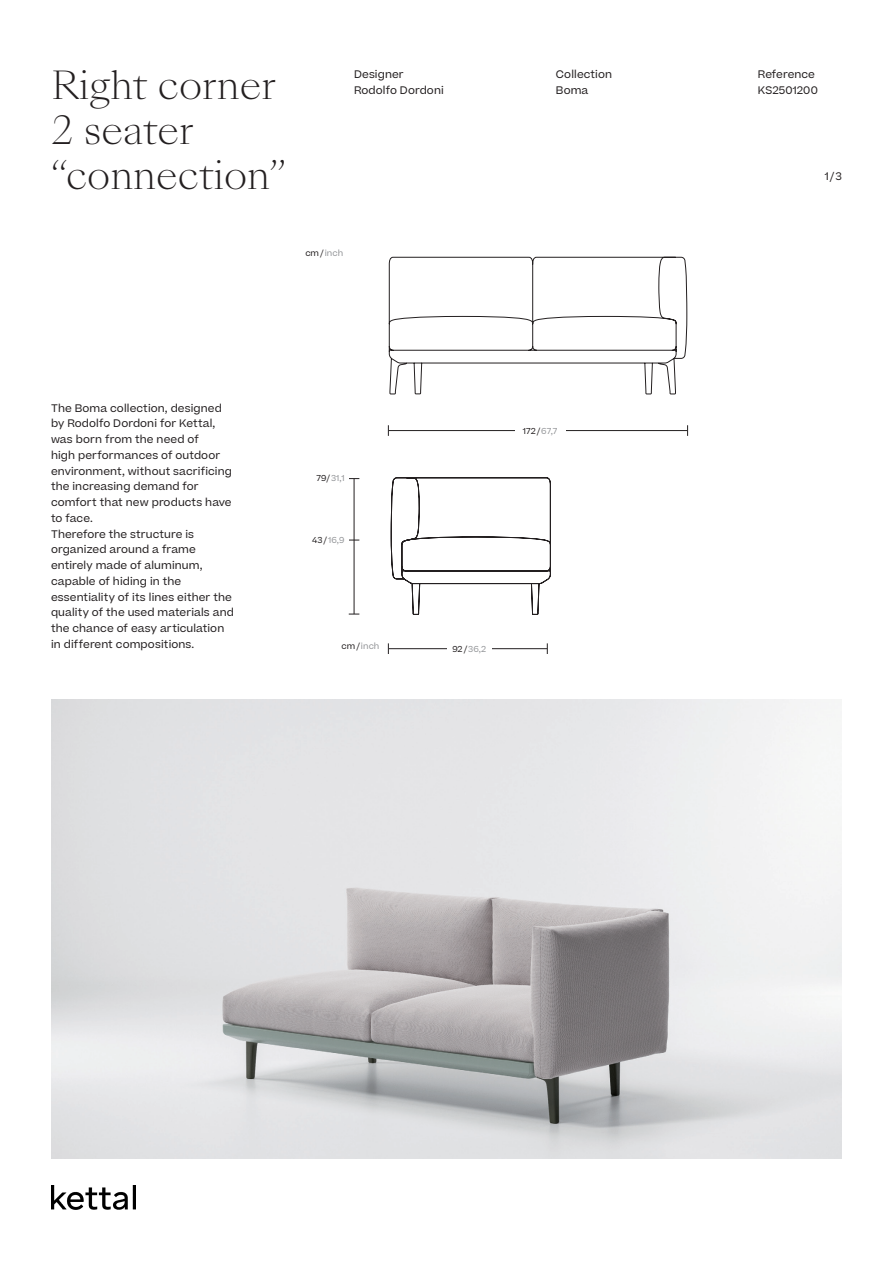
<style>
.page{position:relative;width:893px;height:1263px;background:#fff}
.page>*{position:absolute;margin:0;border:0;box-sizing:border-box;transform-origin:0 0}
.t1{font:300 37.5px "Sang Bleu Kingdom";color:#231f20}
.t2{font:10.5px/15.8px "Beatrice";letter-spacing:.01em;color:#231f20}
.Beatrice_5_5{font:8.25px "Beatrice";letter-spacing:.01em;color:#939598}
.Beatrice_5_5-2{font:8.25px "Beatrice";color:#231f20}
.s1{color:#231f20}
.s2{color:#939598}
</style>
<div class="page">
<hr style="left:389px;top:648px;width:158px;height:1px;background:#231f20">
<hr style="left:354px;top:479px;width:1px;height:135px;background:#231f20">
<div style="left:447px;top:641px;width:45px;height:15px;background:#fff"></div>
<img style="left:51px;top:1185px;width:84px;height:25px">
<img style="left:51px;top:699px;width:791px;height:460px">
<svg style="left:389px;top:257px;width:298px;height:358px"></svg>
<p class="t1" style="left:51px;top:59px;width:227px">Right corner</p>
<p class="t1" style="left:51px;top:104px;width:144px">2 seater</p>
<p class="t1" style="left:51px;top:149px;width:236px">“connection”</p>
<p class="t2" style="left:354px;top:66px;width:51px">Designer</p>
<p class="t2" style="left:354px;top:82px;width:91px">Rodolfo Dordoni</p>
<p class="Beatrice_5_5" style="left:305px;top:248px;width:39px"><span class="s1">cm/</span> inch</p>
<p class="t2" style="left:556px;top:66px;width:58px">Collection</p>
<p class="t2" style="left:556px;top:82px;width:34px">Boma</p>
<p class="t2" style="left:51px;top:400px;width:182px">The Boma collection, designed by Rodolfo Dordoni for Kettal, was born from the need of<br>high performances of outdoor environment, without sacrificing the increasing demand for comfort that new products have to face.</p>
<p class="t2" style="left:51px;top:526px;width:184px">Therefore the structure is organized around a frame entirely made of aluminum, capable of hiding in the essentiality of its lines either the quality of the used materials and the chance of easy articulation in different compositions.</p>
<p class="Beatrice_5_5" style="left:317px;top:472px;width:29px"><span class="s1">79/</span>31,1</p>
<p class="Beatrice_5_5" style="left:312px;top:535px;width:34px"><span class="s1">43/</span> 16,9</p>
<p class="Beatrice_5_5" style="left:341px;top:640px;width:39px"><span class="s1">cm/</span> inch</p>
<p class="Beatrice_5_5-2" style="left:523px;top:425px;width:36px">172/<span class="s2">67,7</span></p>
<p class="Beatrice_5_5" style="left:452px;top:643px;width:35px"><span class="s1">92/</span>36,2</p>
<p class="t2" style="left:758px;top:66px;width:59px">Reference</p>
<p class="t2" style="left:758px;top:82px;width:61px">KS2501200</p>
<p class="t2" style="left:825px;top:168px;width:19px">1/3</p>
</div>
